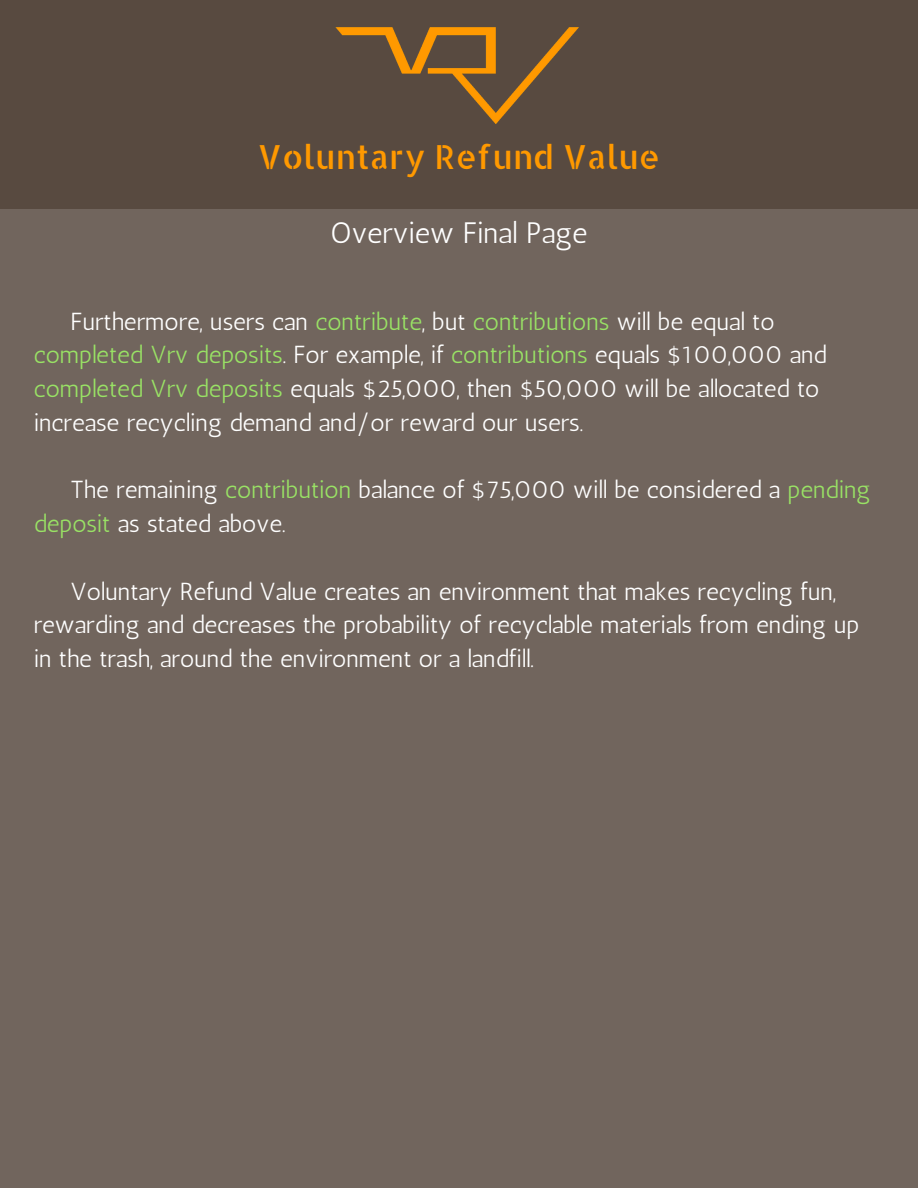
<style>
.page{position:relative;width:918px;height:1188px;background:#71655d}
.page>*{position:absolute;margin:0;border:0;box-sizing:border-box;transform-origin:0 0}
.t1{font:33.15px "Allerta Stencil";color:#f90}
.t2{font:29.55px "Antic";color:#fff}
.t3{font:24.6px/33.8px "Antic";color:#fff}
.s1{color:#99e265}
</style>
<div class="page">
<div style="left:0;top:0;width:918px;height:208px;background:#584a40"></div>
<img style="left:335px;top:27px;width:244px;height:97px">
<h1 class="t1" style="left:258px;top:135px;width:404px">Voluntary Refund Value</h1>
<p class="t2" style="left:330px;top:215px;width:259px">Overview Final Page</p>
<p class="t3" style="left:34px;top:304px;width:794px;text-indent:37px">Furthermore, users can <span class="s1">contribute</span>, but <span class="s1">contributions</span> will be equal to <span class="s1">completed Vrv deposits</span>. For example, if <span class="s1">contributions</span> equals $100,000 and <span class="s1">completed Vrv deposits</span> equals $25,000, then $50,000 will be allocated to increase recycling demand and/or reward our users.</p>
<p class="t3" style="left:34px;top:473px;width:838px;text-indent:37px">The remaining <span class="s1">contribution</span> balance of $75,000 will be considered a <span class="s1">pending deposit</span> as stated above.</p>
<p class="t3" style="left:34px;top:574px;width:827px;text-indent:37px">Voluntary Refund Value creates an environment that makes recycling fun, rewarding and decreases the probability of recyclable materials from ending up in the trash, around the environment or a landfill.</p>
</div>
